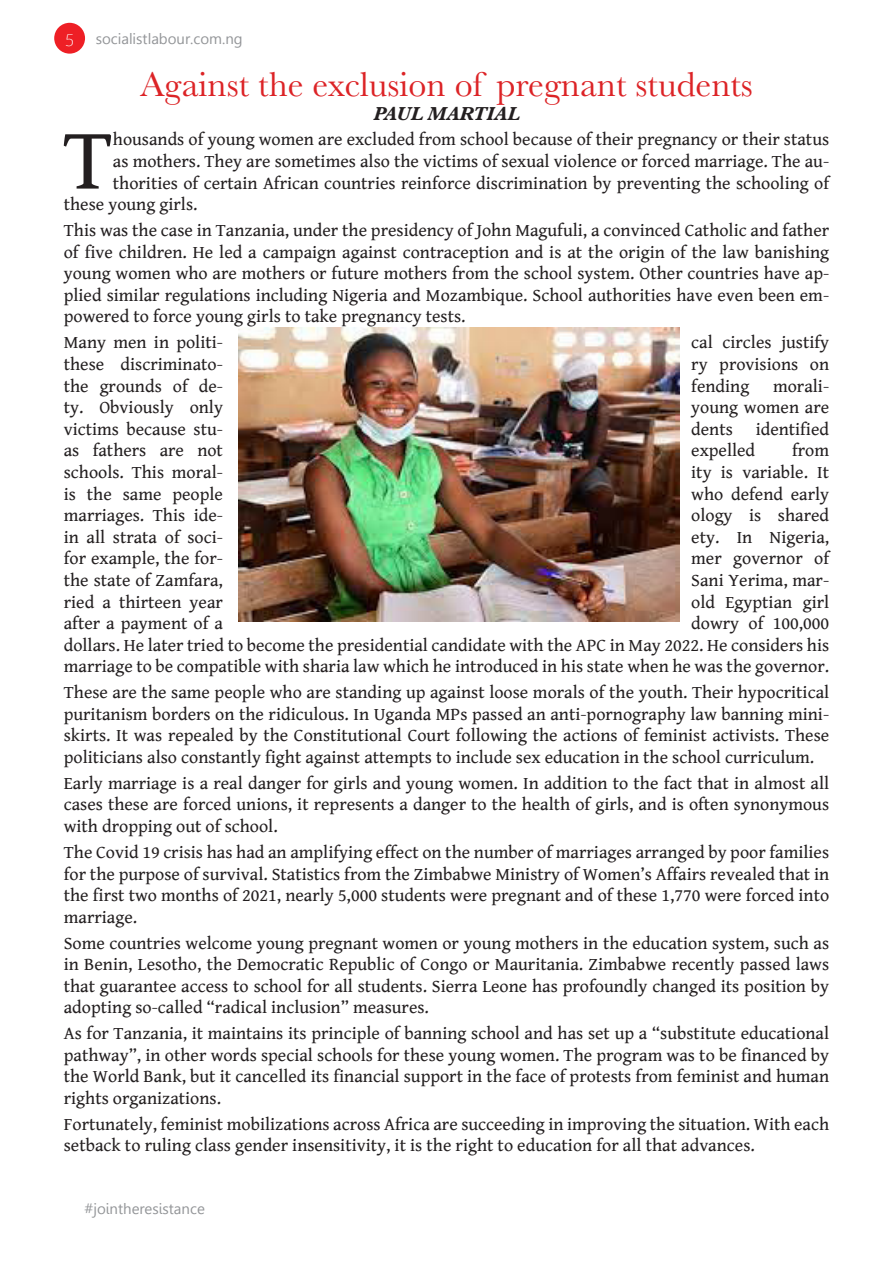
<style>
.page{position:relative;width:893px;height:1263px;background:#fff}
.page>*{position:absolute;margin:0;border:0;box-sizing:border-box;transform-origin:0 0}
.t1{font:88.2px "Gentium Book Basic";color:#231f20}
.t2{font:36px "Baskerville";color:#dc2326}
.t3{font:italic 700 19.5px "Baskerville";color:#231f20}
.t4{font:18px/21.6px "Gentium Book Basic";color:#231f20;text-align:justify}
.t5{font:300 16.5px "Lato";color:#fff}
.t6{font:15px "Myanmar Text";color:#939598}
.t7{font:15px "Leelawadee";color:#939598}
</style>
<div class="page">
<img style="left:238px;top:327px;width:442px;height:294px">
<div style="left:54px;top:23px;width:31px;height:31px;background:#ee1f25;border-radius:50%"></div>
<p class="t5" style="left:65px;top:31px;width:11px">5</p>
<p class="t6" style="left:96px;top:30px;width:149px">socialistlabour.com.ng</p>
<p class="t2" style="left:140px;top:62px;width:614px">Against the exclusion of pregnant students</p>
<p class="t3" style="left:374px;top:100px;width:147px">PAUL MARTIAL</p>
<p class="t1" style="left:63px;top:95px;width:51px">T</p>
<p class="t4" style="left:113px;top:128px;width:718px">housands of young women are excluded from school because of their pregnancy or their status</p>
<p class="t4" style="left:113px;top:150px;width:718px">as mothers. They are sometimes also the victims of sexual violence or forced marriage. The au-</p>
<p class="t4" style="left:113px;top:171px;width:718px">thorities of certain African countries reinforce discrimination by preventing the schooling of</p>
<p class="t4" style="left:64px;top:193px;width:135px">these young girls.</p>
<p class="t4" style="left:64px;top:219px;width:767px">This was the case in Tanzania, under the presidency of John Magufuli, a convinced Catholic and father of five children. He led a campaign against contraception and is at the origin of the law banishing young women who are mothers or future mothers from the school system. Other countries have ap&shy;plied similar regulations including Nigeria and Mozambique. School authorities have even been em&shy;powered to force young girls to take pregnancy tests.</p>
<p class="t4" style="left:64px;top:331px;width:161px">Many men in politi-</p>
<p class="t4" style="left:691px;top:331px;width:139px">cal circles justify</p>
<p class="t4" style="left:64px;top:353px;width:161px">these discriminato-</p>
<p class="t4" style="left:691px;top:353px;width:139px">ry provisions on</p>
<p class="t4" style="left:64px;top:374px;width:161px">the grounds of de-</p>
<p class="t4" style="left:691px;top:374px;width:60px">fending</p>
<p class="t4" style="left:773px;top:374px;width:58px">morali-</p>
<p class="t4" style="left:64px;top:396px;width:161px">ty. Obviously only</p>
<p class="t4" style="left:691px;top:396px;width:139px">young women are</p>
<p class="t4" style="left:64px;top:417px;width:161px">victims because stu-</p>
<p class="t4" style="left:691px;top:417px;width:43px">dents</p>
<p class="t4" style="left:756px;top:417px;width:75px">identified</p>
<p class="t4" style="left:64px;top:439px;width:161px">as fathers are not</p>
<p class="t4" style="left:691px;top:439px;width:65px">expelled</p>
<p class="t4" style="left:792px;top:439px;width:39px">from</p>
<p class="t4" style="left:64px;top:461px;width:161px">schools. This moral-</p>
<p class="t4" style="left:691px;top:461px;width:139px">ity is variable. It</p>
<p class="t4" style="left:64px;top:482px;width:161px">is the same people</p>
<p class="t4" style="left:691px;top:482px;width:139px">who defend early</p>
<p class="t4" style="left:64px;top:504px;width:161px">marriages. This ide-</p>
<p class="t4" style="left:691px;top:504px;width:139px">ology is shared</p>
<p class="t4" style="left:64px;top:525px;width:161px">in all strata of soci-</p>
<p class="t4" style="left:691px;top:525px;width:139px">ety. In Nigeria,</p>
<p class="t4" style="left:64px;top:547px;width:161px">for example, the for-</p>
<p class="t4" style="left:691px;top:547px;width:139px">mer governor of</p>
<p class="t4" style="left:64px;top:569px;width:161px">the state of Zamfara,</p>
<p class="t4" style="left:691px;top:569px;width:139px">Sani Yerima, mar-</p>
<p class="t4" style="left:64px;top:590px;width:161px">ried a thirteen year</p>
<p class="t4" style="left:691px;top:590px;width:139px">old Egyptian girl</p>
<p class="t4" style="left:64px;top:612px;width:161px">after a payment of a</p>
<p class="t4" style="left:64px;top:612px;width:767px;text-indent:627px">dowry of 100,000 dollars. He later tried to become the presidential candidate with the APC in May 2022. He considers his marriage to be compatible with sharia law which he introduced in his state when he was the governor.</p>
<p class="t4" style="left:64px;top:681px;width:767px">These are the same people who are standing up against loose morals of the youth. Their hypocritical puritanism borders on the ridiculous. In Uganda MPs passed an anti-pornography law banning mini&shy;skirts. It was repealed by the Constitutional Court following the actions of feminist activists. These politicians also constantly fight against attempts to include sex education in the school curriculum.</p>
<p class="t4" style="left:64px;top:772px;width:767px">Early marriage is a real danger for girls and young women. In addition to the fact that in almost all cases these are forced unions, it represents a danger to the health of girls, and is often synonymous with dropping out of school.</p>
<p class="t4" style="left:64px;top:841px;width:767px">The Covid 19 crisis has had an amplifying effect on the number of marriages arranged by poor families for the purpose of survival. Statistics from the Zimbabwe Ministry of Women’s Affairs revealed that in the first two months of 2021, nearly 5,000 students were pregnant and of these 1,770 were forced into marriage.</p>
<p class="t4" style="left:64px;top:931px;width:767px">Some countries welcome young pregnant women or young mothers in the education system, such as in Benin, Lesotho, the Democratic Republic of Congo or Mauritania. Zimbabwe recently passed laws that guarantee access to school for all students. Sierra Leone has profoundly changed its position by adopting so-called “radical inclusion” measures.</p>
<p class="t4" style="left:64px;top:1022px;width:767px">As for Tanzania, it maintains its principle of banning school and has set up a “substitute educational pathway”, in other words special schools for these young women. The program was to be financed by the World Bank, but it cancelled its financial support in the face of protests from feminist and human rights organizations.</p>
<p class="t4" style="left:64px;top:1113px;width:767px">Fortunately, feminist mobilizations across Africa are succeeding in improving the situation. With each setback to ruling class gender insensitivity, it is the right to education for all that advances.</p>
<p class="t7" style="left:85px;top:1200px;width:122px">#jointheresistance</p>
</div>
